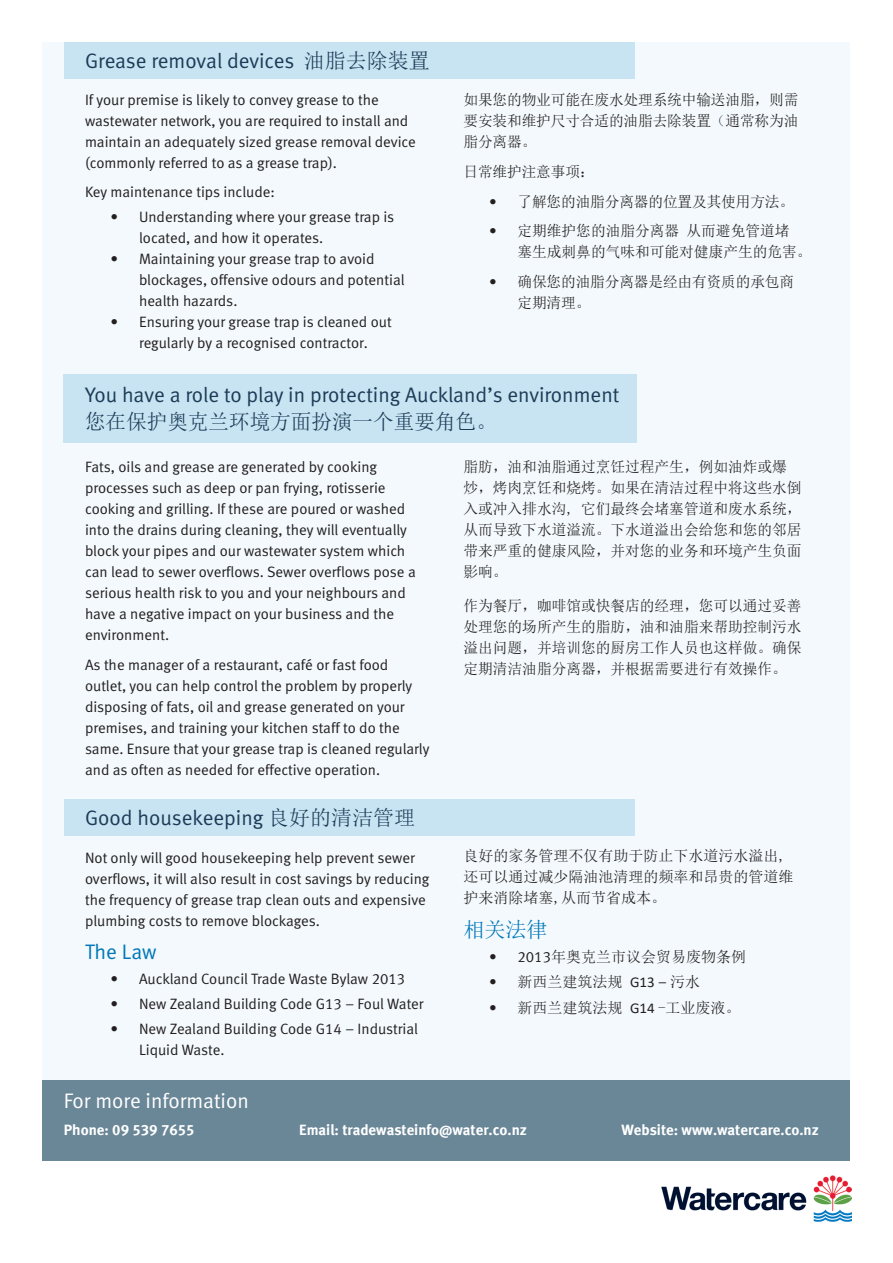
<style>
.page{position:relative;width:893px;height:1263px;background:#fff}
.page>*{position:absolute;margin:0;border:0;box-sizing:border-box;transform-origin:0 0}
.t1{font:21px "Meta Normal LF";color:#1c3b57}
.Default{font:21px "Sim Sun";color:#1c3b57}
.t2{font:21px "Meta Normal LF";color:#fff}
.t3{font:21px "Meta Normal LF";color:#0077b8}
.t4{font:21px "Sim Sun";color:#0077b8}
.Default-2{font:15px/21px "Meta Normal LF";color:#231f20}
.Default-3{font:15px/21px "Sim Sun";color:#231f20}
.List_Paragraph{font:15px/21px "Sim Sun";color:#231f20}
.List_Paragraph-2{font:15px/21px "Meta Normal LF";color:#231f20}
.Default-4{font:15px "Meta Bold LF";color:#fff}
.s1{font-family:"N Sim Sun"}
.s2{font-family:"Meta Normal LF"}
.s3{font-family:"Sim Sun"}
.s4{font-family:"Calibri"}
</style>
<div class="page">
<img style="left:661px;top:1175px;width:190px;height:46px">
<div style="left:43px;top:43px;width:807px;height:1118px;background:#f3f9fc"></div>
<div style="left:64px;top:374px;width:573px;height:68px;background:#c8e4f2"></div>
<div style="left:43px;top:1080px;width:807px;height:81px;background:#6a8798"></div>
<div style="left:64px;top:43px;width:571px;height:36px;background:#c8e4f2"></div>
<div style="left:64px;top:799px;width:571px;height:37px;background:#c8e4f2"></div>
<p class="t1" style="left:85px;top:49px;width:346px">Grease removal devices <span class="s1">油脂去除装置</span></p>
<p class="Default-2" style="left:85px;top:89px;width:332px">If your premise is likely to convey grease to the wastewater network, you are required to install and maintain an adequately sized grease removal device (commonly referred to as a grease trap).</p>
<p class="Default-2" style="left:85px;top:181px;width:191px">Key maintenance tips include:</p>
<p class="Default-2" style="left:139px;top:206px;width:257px;text-indent:-28px">• Understanding where your grease trap is located, and how it operates.</p>
<p class="Default-2" style="left:139px;top:248px;width:267px;text-indent:-28px">• Maintaining your grease trap to avoid blockages, offensive odours and potential health hazards.</p>
<p class="Default-2" style="left:111px;top:311px;width:283px;text-align:center">• Ensuring your grease trap is cleaned out regularly by a recognised contractor.</p>
<p class="Default-3" style="left:463px;top:90px;width:336px;text-align:justify">如果您的物业可能在废水处理系统中输送油脂，则需要安装和维护尺寸合适的油脂去除装置（通常称为油脂分离器。</p>
<p class="Default-3" style="left:463px;top:161px;width:133px">日常维护注意事项：</p>
<p class="List_Paragraph" style="left:489px;top:191px;width:307px"><span class="s2">•</span> 了解您的油脂分离器的位置及其使用方法。</p>
<p class="List_Paragraph" style="left:517px;top:220px;width:295px;text-indent:-28px"><span class="s2">•</span> 定期维护您的油脂分离器 从而避免管道堵<br>塞生成刺鼻的气味和可能对健康产生的危害。</p>
<p class="List_Paragraph" style="left:517px;top:271px;width:278px;text-indent:-28px"><span class="s2">•</span> 确保您的油脂分离器是经由有资质的承包商定期清理。</p>
<p class="t1" style="left:85px;top:383px;width:536px">You have a role to play in protecting Auckland’s environment</p>
<p class="Default" style="left:85px;top:411px;width:413px">您在保护奥克兰环境方面扮演一个重要角色。</p>
<p class="Default-2" style="left:85px;top:456px;width:332px">Fats, oils and grease are generated by cooking processes such as deep or pan frying, rotisserie cooking and grilling. If these are poured or washed into the drains during cleaning, they will eventually block your pipes and our wastewater system which can lead to sewer overflows. Sewer overflows pose a serious health risk to you and your neighbours and have a negative impact on your business and the environment.</p>
<p class="Default-2" style="left:85px;top:654px;width:346px">As the manager of a restaurant, café or fast food outlet, you can help control the problem by properly disposing of fats, oil and grease generated on your premises, and training your kitchen staff to do the same. Ensure that your grease trap is cleaned regularly and as often as needed for effective operation.</p>
<p class="Default-3" style="left:463px;top:456px;width:340px">脂肪，油和油脂通过烹饪过程产生，例如油炸或爆炒，烤肉烹饪和烧烤。如果在清洁过程中将这些水倒入或冲入排水沟, 它们最终会堵塞管道和废水系统，从而导致下水道溢流。下水道溢出会给您和您的邻居带来严重的健康风险，并对您的业务和环境产生负面影响。</p>
<p class="Default-3" style="left:463px;top:595px;width:340px;text-align:justify">作为餐厅，咖啡馆或快餐店的经理，您可以通过妥善处理您的场所产生的脂肪，油和油脂来帮助控制污水溢出问题，并培训您的厨房工作人员也这样做。确保定期清洁油脂分离器，并根据需要进行有效操作。</p>
<p class="t1" style="left:85px;top:806px;width:332px">Good housekeeping <span class="s3">良好的清洁管理</span></p>
<p class="Default-3" style="left:463px;top:845px;width:332px">良好的家务管理不仅有助于防止下水道污水溢出,还可以通过减少隔油池清理的频率和昂贵的管道维护来消除堵塞,从而节省成本。</p>
<p class="t4" style="left:463px;top:919px;width:85px">相关法律</p>
<p class="List_Paragraph" style="left:489px;top:946px;width:259px"><span class="s2">• 2013</span>年奥克兰市议会贸易废物条例</p>
<p class="List_Paragraph" style="left:489px;top:971px;width:213px"><span class="s2">•</span> 新西兰建筑法规 <span class="s4">G13</span> <span class="s2">–</span> 污水</p>
<p class="List_Paragraph" style="left:489px;top:997px;width:253px"><span class="s2">•</span> 新西兰建筑法规 <span class="s4">G14</span> -工业废液。</p>
<p class="Default-2" style="left:85px;top:847px;width:346px">Not only will good housekeeping help prevent sewer overflows, it will also result in cost savings by reducing the frequency of grease trap clean outs and expensive plumbing costs to remove blockages.</p>
<p class="t3" style="left:85px;top:939px;width:73px">The Law</p>
<p class="List_Paragraph-2" style="left:111px;top:968px;width:296px">• Auckland Council Trade Waste Bylaw 2013</p>
<p class="List_Paragraph-2" style="left:111px;top:993px;width:315px">• New Zealand Building Code G13 – Foul Water</p>
<p class="List_Paragraph-2" style="left:139px;top:1018px;width:281px;text-indent:-28px">• New Zealand Building Code G14 – Industrial<br>Liquid Waste.</p>
<p class="t2" style="left:64px;top:1089px;width:187px">For more information</p>
<p class="Default-4" style="left:64px;top:1121px;width:132px">Phone: 09 539 7655</p>
<p class="Default-4" style="left:299px;top:1121px;width:229px">Email: tradewasteinfo@water.co.nz</p>
<p class="Default-4" style="left:621px;top:1121px;width:199px">Website: www.watercare.co.nz</p>
</div>
